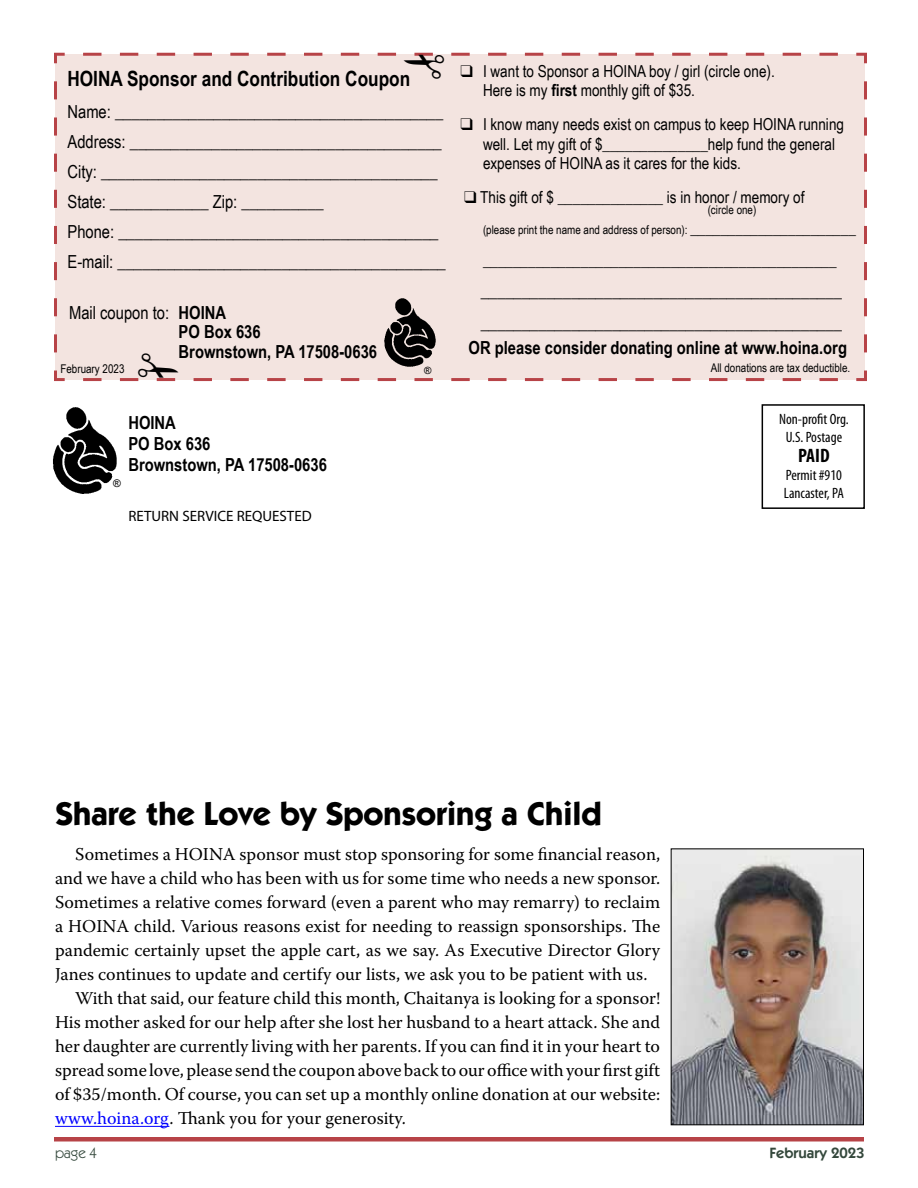
<style>
.page{position:relative;width:918px;height:1188px;background:#fff}
.page>*{position:absolute;margin:0;border:0;box-sizing:border-box;transform-origin:0 0}
.t1{font:700 33px "Itc Kabel";color:#000}
.t2{font:700 21px "Arial Narrow";color:#000}
.t3{font:700 condensed 19.5px "Myriad Pro";color:#000}
.t4{font:18px "Warnock Pro";color:#000}
.t5{font:18px/30px "Arial Narrow";color:#000}
.t6{font:700 18px/21px "Arial Narrow";color:#000}
.t7{font:16.5px/19.5px "Arial Narrow";color:#000}
.t8{font:condensed 15px/18px "Myriad Pro";color:#000;text-align:center}
.t9{font:15px "Myriad Pro";color:#000}
.t10{font:600 15px "Itc Kabel";color:#34483c}
.t11{font:15px "Itc Kabel";color:#34483c}
.t12{font:12px "Arial Narrow";color:#000}
.t13{font:10.5px "Arial";color:#000}
.t14{font:10.05px "Arial";color:#000}
.s1{font-weight:400}
.s2{font-weight:700}
.s3{font-size:16.5px}
.s4{color:#00f}
</style>
<div class="page">
<img style="left:53px;top:407px;width:64px;height:87px">
<div style="left:762px;top:404px;width:103px;height:105px;border:2px solid #000"></div>
<div style="left:54px;top:52px;width:813px;height:330px;background:#f3e4e0"></div>
<img style="left:379px;top:296px;width:59px;height:56px">
<div style="left:54px;top:1137px;width:810px;height:5px;background:#b74347"></div>
<hr style="left:55px;top:1126px;width:114px;height:1px;background:#00f">
<img style="left:673px;top:851px;width:189px;height:272px">
<div style="left:671px;top:849px;width:193px;height:276px;border:1px solid #000"></div>
<svg style="left:74px;top:52px;width:764px;height:29px"></svg>
<svg style="left:83px;top:352px;width:764px;height:29px"></svg>
<p class="t2" style="left:68px;top:62px;width:344px">HOINA Sponsor and Contribution Coupon</p>
<p class="t5" style="left:68px;top:96px;width:380px">Name: ________________________________________ Address: ______________________________________ City: _________________________________________ State: ____________ Zip: __________<br>Phone: _______________________________________ E-mail: ________________________________________</p>
<p class="t6" style="left:179px;top:302px;width:200px;line-height:19.5px;text-indent:-109px"><span class="s1">Mail coupon to:</span> HOINA<br>PO Box 636<br>Brownstown, PA 17508-0636</p>
<p class="t7" style="left:483px;top:61px;width:293px;text-indent:-23px">❑ I want to Sponsor a HOINA boy / girl (circle one).<br>Here is my <span class="s2">first</span> monthly gift of $35.</p>
<p class="t7" style="left:483px;top:114px;width:363px;text-indent:-23px">❑ I know many needs exist on campus to keep HOINA running well. Let my gift of $______________help fund the general expenses of HOINA as it cares for the kids.</p>
<p class="t7" style="left:464px;top:187px;width:342px">❑ This gift of $ ______________ is in honor / memory of</p>
<p class="t12" style="left:483px;top:221px;width:374px">(please print the name and address of person): <span class="s3">______________________</span></p>
<p class="t7" style="left:483px;top:250px;width:355px">_______________________________________________</p>
<p class="t5" style="left:481px;top:275px;width:363px;line-height:31.5px">____________________________________________ ____________________________________________</p>
<p class="t12" style="left:708px;top:201px;width:50px">(circle one)</p>
<p class="t6" style="left:469px;top:336px;width:380px">OR please consider donating online at www.hoina.org</p>
<p class="t12" style="left:60px;top:360px;width:65px">February 2023</p>
<p class="t13" style="left:113px;top:476px;width:9px">®</p>
<p class="t6" style="left:128px;top:411px;width:200px">HOINA<br>PO Box 636<br>Brownstown, PA 17508-0636</p>
<p class="t9" style="left:128px;top:506px;width:185px">RETURN SERVICE REQUESTED</p>
<p class="t14" style="left:424px;top:364px;width:9px">®</p>
<p class="t12" style="left:711px;top:359px;width:141px">All donations are tax deductible.</p>
<p class="t8" style="left:779px;top:410px;width:71px">Non-profit Org.<br>U.S. Postage</p>
<p class="t3" style="left:798px;top:443px;width:33px">PAID</p>
<p class="t8" style="left:784px;top:466px;width:61px;text-align:left">Permit #910<br>Lancaster, PA</p>
<h1 class="t1" style="left:55px;top:794px;width:548px">Share the Love by Sponsoring a Child</h1>
<p class="t4" style="left:75px;top:843px;width:586px">Sometimes a HOINA sponsor must stop sponsoring for some financial reason,</p>
<p class="t4" style="left:55px;top:867px;width:607px">and we have a child who has been with us for some time who needs a new sponsor.</p>
<p class="t4" style="left:55px;top:891px;width:607px">Sometimes a relative comes forward (even a parent who may remarry) to reclaim</p>
<p class="t4" style="left:55px;top:915px;width:607px">a HOINA child. Various reasons exist for needing to reassign sponsorships. The</p>
<p class="t4" style="left:55px;top:939px;width:607px">pandemic certainly upset the apple cart, as we say. As Executive Director Glory</p>
<p class="t4" style="left:55px;top:963px;width:594px">Janes continues to update and certify our lists, we ask you to be patient with us.</p>
<p class="t4" style="left:75px;top:987px;width:586px">With that said, our feature child this month, Chaitanya is looking for a sponsor!</p>
<p class="t4" style="left:55px;top:1011px;width:607px">His mother asked for our help after she lost her husband to a heart attack. She and</p>
<p class="t4" style="left:55px;top:1035px;width:607px">her daughter are currently living with her parents. If you can find it in your heart to</p>
<p class="t4" style="left:55px;top:1059px;width:607px">spread some love, please send the coupon above back to our office with your first gift</p>
<p class="t4" style="left:55px;top:1083px;width:607px">of $35/month. Of course, you can set up a monthly online donation at our website:</p>
<p class="t4" style="left:55px;top:1107px;width:353px"><span class="s4">www.hoina.org</span>. Thank you for your generosity.</p>
<p class="t11" style="left:55px;top:1144px;width:44px">page 4</p>
<p class="t10" style="left:769px;top:1144px;width:97px">February 2023</p>
</div>
